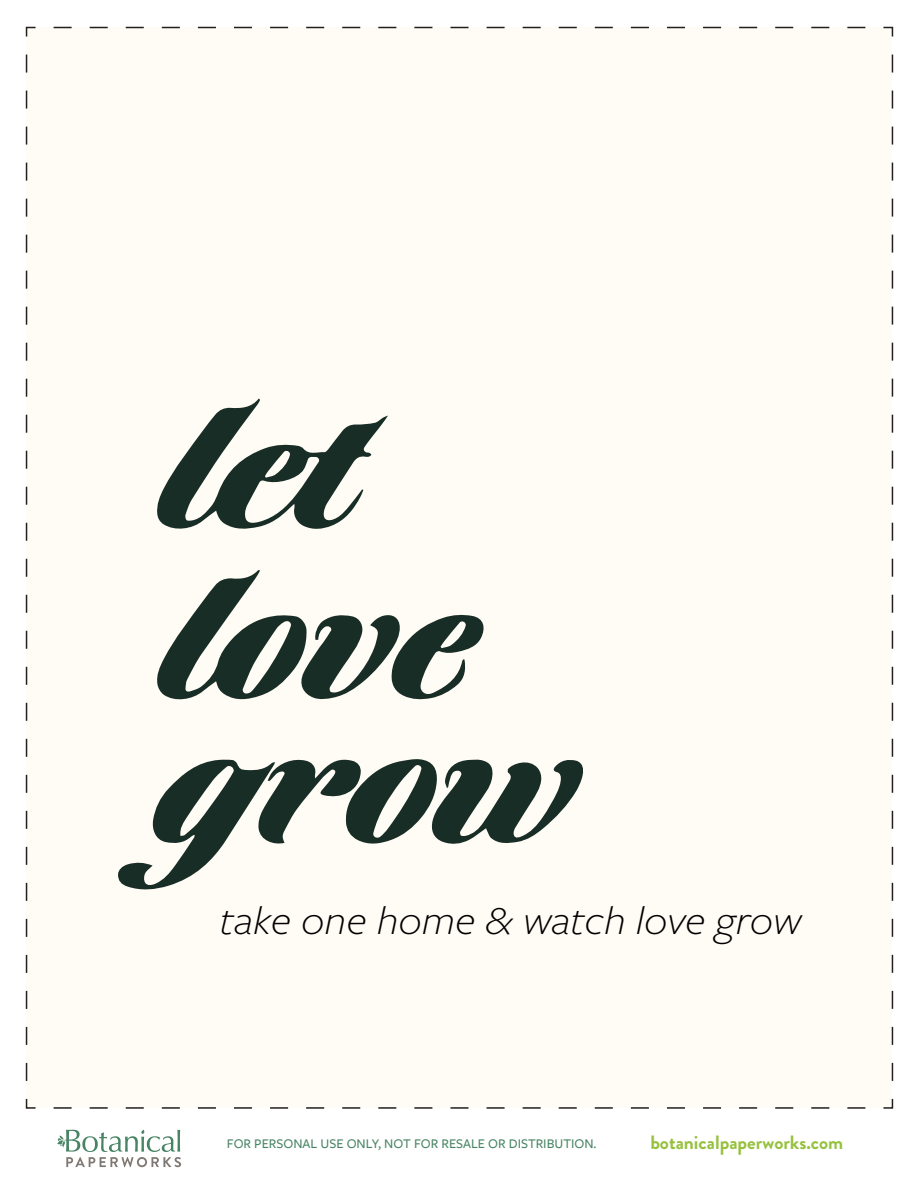
<style>
.page{position:relative;width:919px;height:1189px;background:#fff}
.page>*{position:absolute;margin:0;border:0;box-sizing:border-box;transform-origin:0 0}
.t1{font:italic 300 40.95px "Freight Sans Pro";color:#000;scale:1.08 1}
.t2{font:700 19.35px "Brandon Grotesque";color:#96c13d}
.t3{font:500 13.8px "Freight Sans Pro";color:#488464}
</style>
<div class="page">
<div style="left:27px;top:27px;width:865px;height:1080px;background:#fffbf5"></div>
<svg style="left:883px;top:1098px;width:10px;height:11px"></svg>
<svg style="left:53px;top:1107px;width:812px;height:1px"></svg>
<svg style="left:25px;top:1098px;width:11px;height:11px"></svg>
<svg style="left:26px;top:54px;width:1px;height:1026px"></svg>
<svg style="left:25px;top:26px;width:11px;height:11px"></svg>
<svg style="left:54px;top:27px;width:812px;height:1px"></svg>
<svg style="left:883px;top:26px;width:10px;height:11px"></svg>
<svg style="left:891px;top:54px;width:1px;height:1027px"></svg>
<svg style="left:157px;top:398px;width:231px;height:131px"></svg>
<svg style="left:118px;top:759px;width:465px;height:131px"></svg>
<svg style="left:157px;top:570px;width:327px;height:130px"></svg>
<svg style="left:57px;top:1129px;width:124px;height:37px"></svg>
<h1 class="t1" style="left:220px;top:893px;width:539px">take one home &amp; watch love grow</h1>
<p class="t3" style="left:227px;top:1133px;width:371px">FOR PERSONAL USE ONLY, NOT FOR RESALE OR DISTRIBUTION.</p>
<h2 class="t2" style="left:650px;top:1128px;width:194px">botanicalpaperworks.com</h2>
</div>
